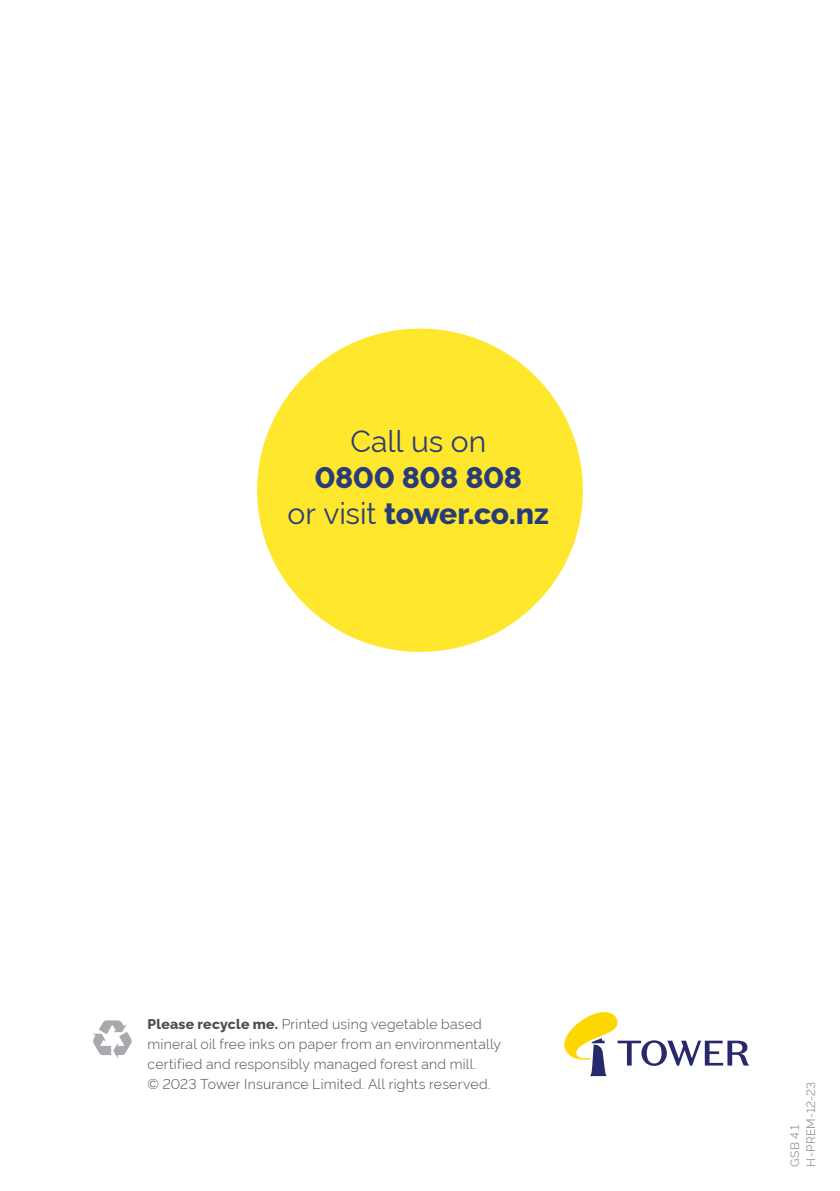
<style>
.page{position:relative;width:840px;height:1191px;background:#fff}
.page>*{position:absolute;margin:0;border:0;box-sizing:border-box;transform-origin:0 0}
.t1{font:700 30px/36px "Tower Font Extra";letter-spacing:-.02em;color:#2a3c78;text-align:center}
.t2{font:30px "Tower Font Regular";letter-spacing:-.005em;color:#2a3c78}
.t3{font:14px/20px "Tower Font Light";letter-spacing:.015em;color:#4d4d4f}
.t4{font:12px/16px "Tower Font Regular";letter-spacing:.02em;color:#939598}
.s1{font-family:"Tower Font Regular";font-weight:400}
.s2{font-family:"Tower Font Extra";font-weight:700}
</style>
<div class="page">
<svg style="left:93px;top:1020px;width:39px;height:38px"></svg>
<div style="left:257px;top:329px;width:325px;height:323px;background:#ffe72d;border-radius:50%"></div>
<svg style="left:564px;top:1012px;width:184px;height:64px"></svg>
<h1 class="t2" style="left:350px;top:418px;width:137px">Call us on</h1>
<h1 class="t1" style="left:287px;top:457px;width:262px">0800 808 808<br><span class="s1">or visit</span> tower.co.nz</h1>
<p class="t3" style="left:147px;top:1012px;width:355px"><span class="s2">Please recycle me.</span> Printed using vegetable based mineral oil free inks on paper from an environmentally certified and responsibly managed forest and mill.<br>© 2023 Tower Insurance Limited. All rights reserved.</p>
<p class="t4" style="left:785px;top:1166px;width:86px;rotate:-90deg">GSB 4.1<br>H-PREM-12-23</p>
</div>
